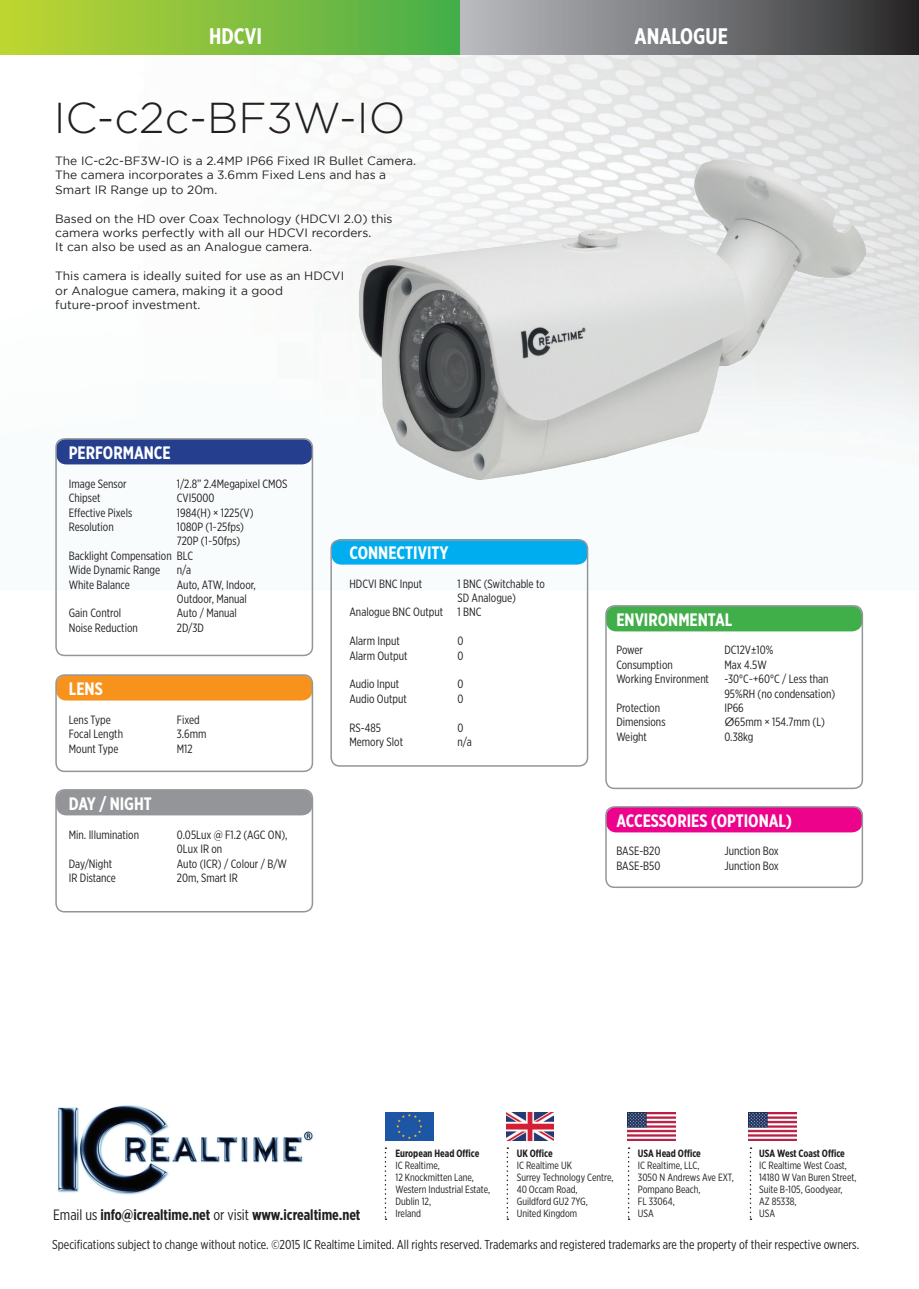
<style>
.page{position:relative;width:919px;height:1289px;background:#fff}
.page>*{position:absolute;margin:0;border:0;box-sizing:border-box;transform-origin:0 0}
.t1{font:300 43.2px "Gotham";color:#231f20}
.t2{font:700 22.5px "Gotham X Narrow";color:#fff}
.t3{font:700 18px "Gotham X Narrow";color:#fff}
.t4{font:700 15px "Gotham X Narrow";color:#231f20}
.t5{font:12.9px "Gotham X Narrow";color:#231f20}
.t6{font:12px "Gotham X Narrow";color:#231f20}
.t7{font:12px "Gotham";color:#231f20}
.t8{font:10.5px "Gotham X Narrow";color:#231f20}
.t9{font:700 10.5px "Gotham X Narrow";color:#231f20}
.s1{font-family:"Gotham"}
.s2{font-weight:400}
</style>
<div class="page">
<div style="left:455px;top:0;width:463px;height:55px;background:linear-gradient(to right,#bcc0c3,#2d2c2e)"></div>
<div style="left:0;top:0;width:459px;height:55px;background:linear-gradient(to right,#c2d533,#47ad4a)"></div>
<img style="left:58px;top:55px;width:860px;height:535px">
<div style="left:56px;top:439px;width:256px;height:25px;background:#253f8e;border-radius:10px"></div>
<div style="left:56px;top:675px;width:256px;height:25px;background:#f7931d;border-radius:10px"></div>
<div style="left:56px;top:789px;width:256px;height:26px;background:#939598;border-radius:10px"></div>
<div style="left:331px;top:539px;width:256px;height:25px;background:#00aeef;border-radius:10px"></div>
<div style="left:606px;top:606px;width:256px;height:25px;background:#40ae49;border-radius:10px"></div>
<div style="left:606px;top:806px;width:256px;height:26px;background:#ed028c;border-radius:10px"></div>
<div style="left:55px;top:438px;width:258px;height:218px;border:2px solid #939598;border-radius:9px"></div>
<div style="left:55px;top:674px;width:258px;height:98px;border:2px solid #939598;border-radius:9px"></div>
<div style="left:55px;top:789px;width:258px;height:123px;border:2px solid #939598;border-radius:9px"></div>
<div style="left:330px;top:539px;width:258px;height:227px;border:2px solid #939598;border-radius:9px"></div>
<div style="left:605px;top:605px;width:258px;height:184px;border:2px solid #939598;border-radius:9px"></div>
<div style="left:605px;top:806px;width:258px;height:82px;border:2px solid #939598;border-radius:9px"></div>
<img style="left:57px;top:1105px;width:257px;height:90px">
<img style="left:385px;top:1112px;width:48px;height:28px">
<img style="left:628px;top:1112px;width:47px;height:28px">
<img style="left:506px;top:1112px;width:48px;height:28px">
<img style="left:748px;top:1112px;width:48px;height:28px">
<svg style="left:384px;top:1147px;width:2px;height:72px"></svg>
<svg style="left:627px;top:1147px;width:2px;height:72px"></svg>
<svg style="left:506px;top:1147px;width:2px;height:72px"></svg>
<svg style="left:749px;top:1147px;width:2px;height:72px"></svg>
<img style="left:693px;top:159px;width:34px;height:88px">
<p class="t2" style="left:209px;top:22px;width:54px">HDCVI</p>
<p class="t2" style="left:634px;top:22px;width:95px">ANALOGUE</p>
<p class="t1" style="left:54px;top:90px;width:353px">IC-c2c-BF3W-IO</p>
<p class="t7" style="left:55px;top:153px;width:362px">The IC-c2c-BF3W-IO is a 2.4MP IP66 Fixed IR Bullet Camera.</p>
<p class="t7" style="left:55px;top:167px;width:332px">The camera incorporates a 3.6mm Fixed Lens and has a</p>
<p class="t7" style="left:55px;top:182px;width:163px">Smart IR Range up to 20m.</p>
<p class="t7" style="left:55px;top:210px;width:339px">Based on the HD over Coax Technology (HDCVI 2.0) this</p>
<p class="t7" style="left:55px;top:225px;width:317px">camera works perfectly with all our HDCVI recorders.</p>
<p class="t7" style="left:55px;top:239px;width:258px">It can also be used as an Analogue camera.</p>
<p class="t7" style="left:55px;top:268px;width:290px">This camera is ideally suited for use as an HDCVI</p>
<p class="t7" style="left:55px;top:282px;width:229px">or Analogue camera, making it a good</p>
<p class="t7" style="left:55px;top:297px;width:147px">future-proof investment.</p>
<p class="t3" style="left:69px;top:441px;width:103px">PERFORMANCE</p>
<p class="t6" style="left:69px;top:476px;width:59px">Image Sensor</p>
<p class="t6" style="left:177px;top:476px;width:112px">1/2.8” 2.4Megapixel CMOS</p>
<p class="t6" style="left:69px;top:491px;width:33px">Chipset</p>
<p class="t6" style="left:177px;top:491px;width:39px">CVI5000</p>
<p class="t6" style="left:69px;top:505px;width:65px">Effective Pixels</p>
<p class="t6" style="left:177px;top:505px;width:78px">1984(H) × 1225(V)</p>
<p class="t6" style="left:69px;top:519px;width:46px">Resolution</p>
<p class="t6" style="left:177px;top:519px;width:69px">1080P (1~25fps)</p>
<p class="t6" style="left:177px;top:534px;width:65px">720P (1~50fps)</p>
<p class="t6" style="left:69px;top:548px;width:126px">Backlight Compensation BLC</p>
<p class="t6" style="left:69px;top:563px;width:93px">Wide Dynamic Range</p>
<p class="t6" style="left:177px;top:563px;width:16px">n/a</p>
<p class="t6" style="left:69px;top:577px;width:63px">White Balance</p>
<p class="t6" style="left:177px;top:577px;width:81px">Auto, ATW, Indoor,</p>
<p class="t6" style="left:177px;top:591px;width:72px">Outdoor, Manual</p>
<p class="t6" style="left:69px;top:606px;width:54px">Gain Control</p>
<p class="t6" style="left:177px;top:606px;width:62px">Auto / Manual</p>
<p class="t6" style="left:69px;top:620px;width:70px">Noise Reduction</p>
<p class="t6" style="left:177px;top:620px;width:29px">2D/3D</p>
<p class="t3" style="left:69px;top:677px;width:35px">LENS</p>
<p class="t6" style="left:69px;top:712px;width:44px">Lens Type</p>
<p class="t6" style="left:177px;top:712px;width:24px">Fixed</p>
<p class="t6" style="left:69px;top:727px;width:56px">Focal Length</p>
<p class="t6" style="left:177px;top:727px;width:31px">3.6mm</p>
<p class="t6" style="left:69px;top:741px;width:51px">Mount Type</p>
<p class="t6" style="left:177px;top:741px;width:17px">M12</p>
<p class="t3" style="left:69px;top:792px;width:85px">DAY / NIGHT</p>
<p class="t6" style="left:69px;top:827px;width:72px">Min. Illumination</p>
<p class="t6" style="left:177px;top:827px;width:112px">0.05Lux @ F1.2 (AGC ON),</p>
<p class="t6" style="left:177px;top:841px;width:47px">0Lux IR on</p>
<p class="t6" style="left:69px;top:856px;width:45px">Day/Night</p>
<p class="t6" style="left:177px;top:856px;width:112px">Auto (ICR) / Colour / B/W</p>
<p class="t6" style="left:69px;top:870px;width:49px">IR Distance</p>
<p class="t6" style="left:177px;top:870px;width:62px">20m, Smart IR</p>
<p class="t3" style="left:349px;top:541px;width:101px">CONNECTIVITY</p>
<p class="t6" style="left:349px;top:576px;width:74px">HDCVI BNC Input</p>
<p class="t6" style="left:457px;top:576px;width:89px">1 BNC (Switchable to</p>
<p class="t6" style="left:457px;top:590px;width:60px">SD Analogue)</p>
<p class="t6" style="left:349px;top:605px;width:133px">Analogue BNC Output 1 BNC</p>
<p class="t6" style="left:349px;top:634px;width:52px">Alarm Input</p>
<p class="t6" style="left:457px;top:634px;width:8px">0</p>
<p class="t6" style="left:349px;top:648px;width:60px">Alarm Output</p>
<p class="t6" style="left:457px;top:648px;width:8px">0</p>
<p class="t6" style="left:349px;top:677px;width:51px">Audio Input</p>
<p class="t6" style="left:457px;top:677px;width:8px">0</p>
<p class="t6" style="left:349px;top:691px;width:59px">Audio Output</p>
<p class="t6" style="left:457px;top:691px;width:8px">0</p>
<p class="t6" style="left:349px;top:720px;width:33px">RS-485</p>
<p class="t6" style="left:457px;top:720px;width:8px">0</p>
<p class="t6" style="left:349px;top:734px;width:55px">Memory Slot</p>
<p class="t6" style="left:457px;top:734px;width:16px">n/a</p>
<p class="t3" style="left:616px;top:608px;width:117px">ENVIRONMENTAL</p>
<p class="t6" style="left:616px;top:643px;width:28px">Power</p>
<p class="t6" style="left:724px;top:643px;width:50px">DC12V±10%</p>
<p class="t6" style="left:616px;top:657px;width:58px">Consumption</p>
<p class="t6" style="left:724px;top:657px;width:44px">Max 4.5W</p>
<p class="t6" style="left:616px;top:672px;width:94px">Working Environment</p>
<p class="t6" style="left:724px;top:672px;width:106px">-30°C~+60°C / Less than</p>
<p class="t6" style="left:724px;top:686px;width:112px">95%RH (no condensation)</p>
<p class="t6" style="left:616px;top:700px;width:45px">Protection</p>
<p class="t6" style="left:724px;top:700px;width:21px">IP66</p>
<p class="t6" style="left:616px;top:715px;width:51px">Dimensions</p>
<p class="t6" style="left:724px;top:715px;width:102px"><span class="s1">Ø</span>65mm × 154.7mm (L)</p>
<p class="t6" style="left:616px;top:729px;width:32px">Weight</p>
<p class="t6" style="left:724px;top:729px;width:31px">0.38kg</p>
<p class="t3" style="left:616px;top:809px;width:177px">ACCESSORIES (OPTIONAL)</p>
<p class="t6" style="left:616px;top:844px;width:46px">BASE-B20</p>
<p class="t6" style="left:724px;top:844px;width:56px">Junction Box</p>
<p class="t6" style="left:616px;top:858px;width:46px">BASE-B50</p>
<p class="t6" style="left:724px;top:858px;width:56px">Junction Box</p>
<p class="t9" style="left:759px;top:1146px;width:87px">USA West Coast Office</p>
<p class="t8" style="left:759px;top:1158px;width:89px">IC Realtime West Coast,</p>
<p class="t8" style="left:759px;top:1170px;width:99px">14180 W Van Buren Street,</p>
<p class="t8" style="left:759px;top:1182px;width:85px">Suite B-105, Goodyear,</p>
<p class="t8" style="left:759px;top:1194px;width:39px">AZ 85338,</p>
<p class="t8" style="left:759px;top:1206px;width:17px">USA</p>
<p class="t5" style="left:52px;top:1236px;width:808px">Specifications subject to change without notice. ©2015 IC Realtime Limited. All rights reserved. Trademarks and registered trademarks are the property of their respective owners.</p>
<p class="t9" style="left:395px;top:1146px;width:85px">European Head Office</p>
<p class="t8" style="left:395px;top:1158px;width:46px">IC Realtime,</p>
<p class="t8" style="left:395px;top:1170px;width:80px">12 Knockmitten Lane,</p>
<p class="t8" style="left:395px;top:1182px;width:96px">Western Industrial Estate,</p>
<p class="t8" style="left:395px;top:1194px;width:37px">Dublin 12,</p>
<p class="t8" style="left:395px;top:1206px;width:27px">Ireland</p>
<p class="t9" style="left:516px;top:1146px;width:38px">UK Office</p>
<p class="t8" style="left:516px;top:1158px;width:57px">IC Realtime UK</p>
<p class="t8" style="left:516px;top:1170px;width:98px">Surrey Technology Centre,</p>
<p class="t8" style="left:516px;top:1182px;width:62px">40 Occam Road,</p>
<p class="t8" style="left:516px;top:1194px;width:73px">Guildford GU2 7YG,</p>
<p class="t8" style="left:516px;top:1206px;width:62px">United Kingdom</p>
<p class="t9" style="left:638px;top:1146px;width:64px">USA Head Office</p>
<p class="t8" style="left:638px;top:1158px;width:63px">IC Realtime, LLC,</p>
<p class="t8" style="left:638px;top:1170px;width:97px">3050 N Andrews Ave EXT,</p>
<p class="t8" style="left:638px;top:1182px;width:64px">Pompano Beach,</p>
<p class="t8" style="left:638px;top:1194px;width:38px">FL 33064,</p>
<p class="t8" style="left:638px;top:1206px;width:17px">USA</p>
<p class="t4" style="left:53px;top:1205px;width:309px"><span class="s2">Email us</span> info@icrealtime.net <span class="s2">or visit</span> www.icrealtime.net</p>
</div>
